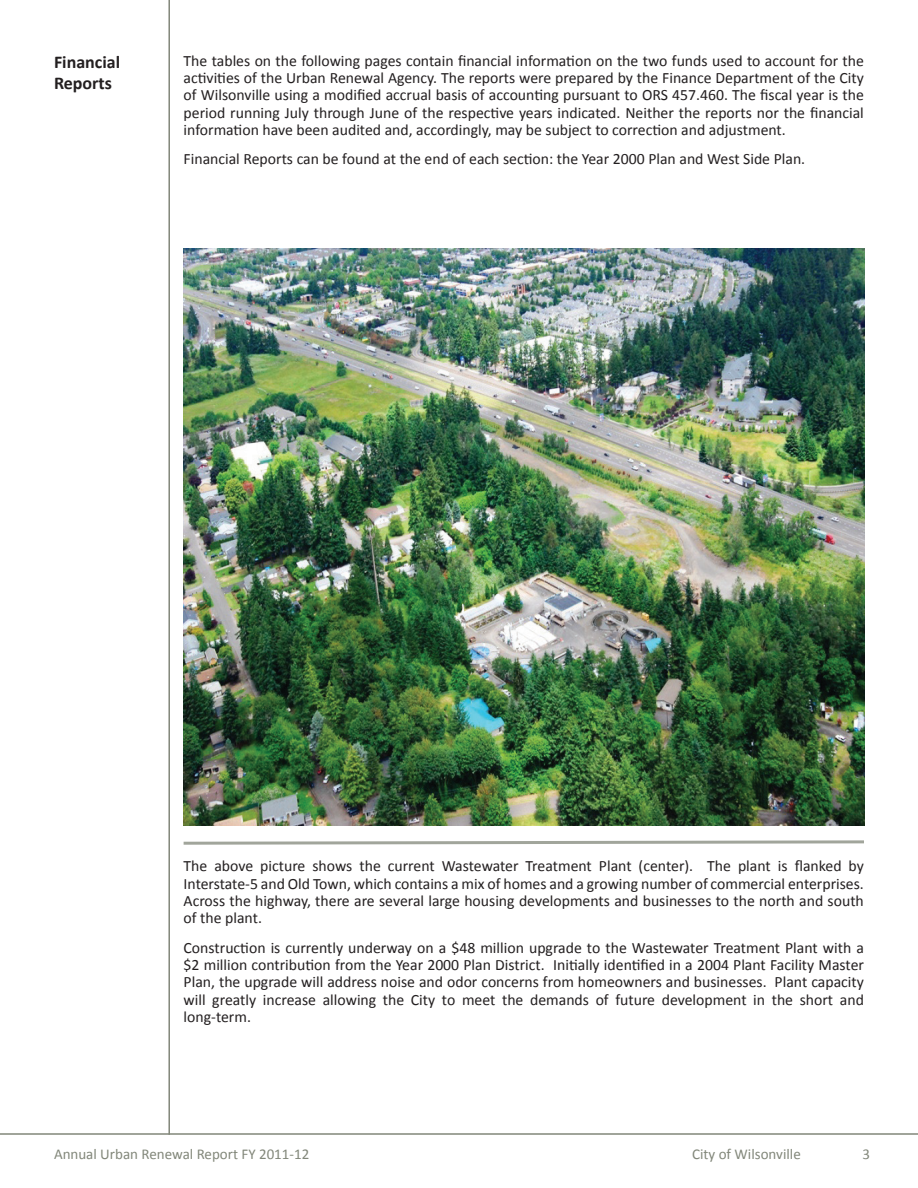
<style>
.page{position:relative;width:918px;height:1188px;background:#fff}
.page>*{position:absolute;margin:0;border:0;box-sizing:border-box;transform-origin:0 0}
.t1{font:700 18px/21.6px "Calibri";color:#231f20}
.ur_report_justificat{font:15.75px/17.4px "Calibri";color:#231f20;text-align:justify}
.t2{font:15px "Calibri";color:#82877a}
</style>
<div class="page">
<hr style="left:0;top:1133px;width:918px;height:2px;background:#82877a">
<hr style="left:168px;top:0;width:2px;height:1135px;background:#82877a">
<img style="left:184px;top:248px;width:680px;height:577px">
<svg style="left:183px;top:840px;width:681px;height:5px"></svg>
<p class="t1" style="left:54px;top:51px;width:68px">Financial<br>Reports</p>
<p class="ur_report_justificat" style="left:184px;top:52px;width:682px">The tables on the following pages contain financial information on the two funds used to account for the activities of the Urban Renewal Agency. The reports were prepared by the Finance Department of the City of Wilsonville using a modified accrual basis of accounting pursuant to ORS 457.460. The fiscal year is the period running July through June of the respective years indicated. Neither the reports nor the financial information have been audited and, accordingly, may be subject to correction and adjustment.</p>
<p class="ur_report_justificat" style="left:184px;top:151px;width:623px">Financial Reports can be found at the end of each section: the Year 2000 Plan and West Side Plan.</p>
<p class="ur_report_justificat" style="left:184px;top:858px;width:682px">The above picture shows the current Wastewater Treatment Plant (center). The plant is flanked by Interstate-5 and Old Town, which contains a mix of homes and a growing number of commercial enterprises.<br>Across the highway, there are several large housing developments and businesses to the north and south of the plant.</p>
<p class="ur_report_justificat" style="left:184px;top:939px;width:682px">Construction is currently underway on a $48 million upgrade to the Wastewater Treatment Plant with a $2 million contribution from the Year 2000 Plan District. Initially identified in a 2004 Plant Facility Master Plan, the upgrade will address noise and odor concerns from homeowners and businesses. Plant capacity will greatly increase allowing the City to meet the demands of future development in the short and long-term.</p>
<p class="t2" style="left:54px;top:1144px;width:257px">Annual Urban Renewal Report FY 2011-12</p>
<p class="t2" style="left:692px;top:1144px;width:110px">City of Wilsonville</p>
<p class="t2" style="left:862px;top:1144px;width:9px">3</p>
</div>
